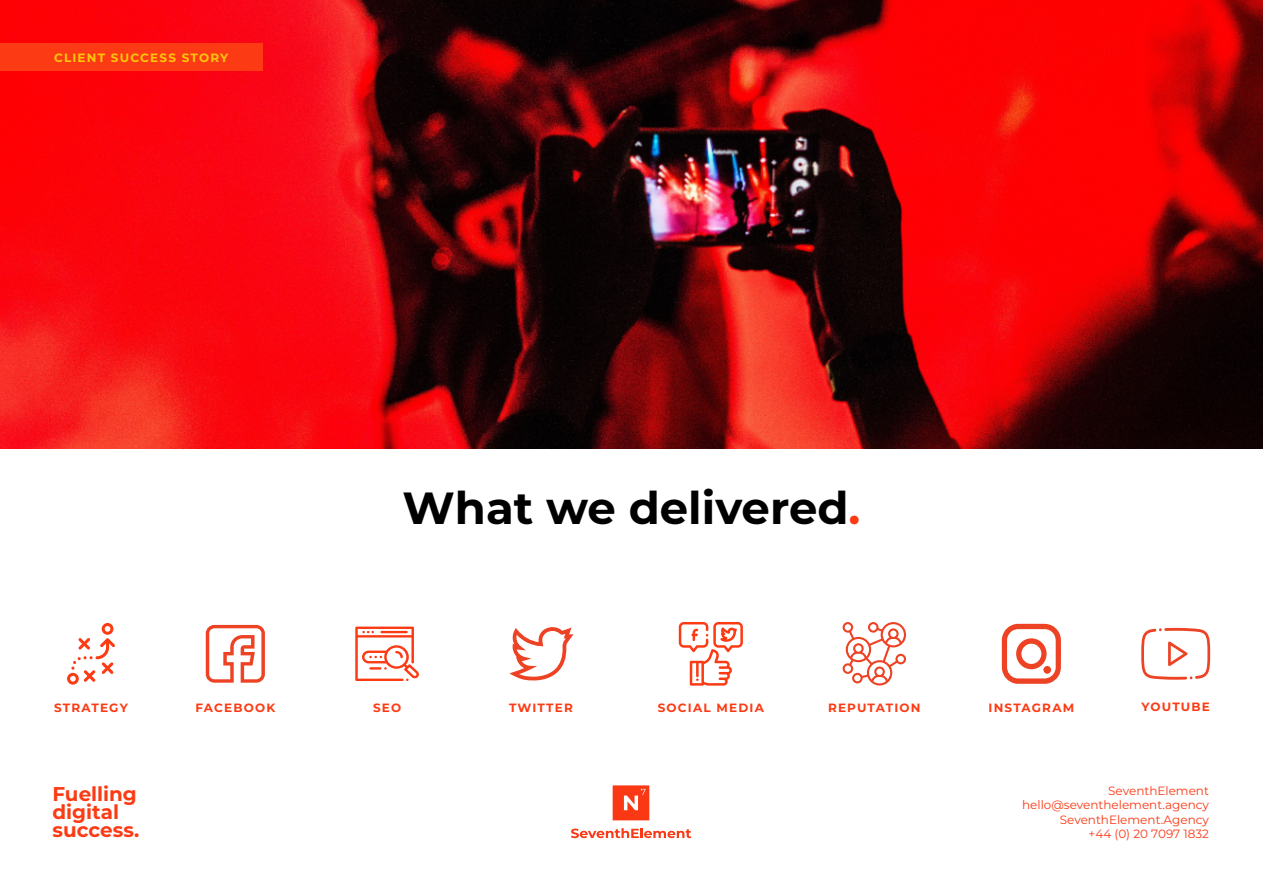
<style>
.page{position:relative;width:1263px;height:893px;background:#fff}
.page>*{position:absolute;margin:0;border:0;box-sizing:border-box;transform-origin:0 0}
.t1{font:700 45px "Montserrat";color:#000}
.t2{font:700 19.95px/18px "Montserrat";color:#fc3b14}
.t3{font:12px/14.4px "Montserrat";color:#fa3814;text-align:right}
.t4{font:700 12px "Montserrat";letter-spacing:.1em;color:#fc3b14}
.t5{font:700 12px "Montserrat";letter-spacing:.1em;color:#ffc70a}
.s1{color:#fc3b14}
</style>
<div class="page">
<svg style="left:613px;top:785px;width:36px;height:35px"></svg>
<svg style="left:571px;top:828px;width:120px;height:10px"></svg>
<img style="left:0;top:0;width:1263px;height:449px">
<div style="left:0;top:44px;width:262px;height:27px;background:#fc3b14"></div>
<svg style="left:67px;top:623px;width:48px;height:62px"></svg>
<svg style="left:355px;top:627px;width:64px;height:54px"></svg>
<svg style="left:842px;top:622px;width:64px;height:63px"></svg>
<svg style="left:679px;top:622px;width:64px;height:64px"></svg>
<svg style="left:206px;top:625px;width:59px;height:58px"></svg>
<svg style="left:1002px;top:624px;width:59px;height:60px"></svg>
<div style="left:1043px;top:666px;width:8px;height:8px;background:#ed4224;border-radius:50%"></div>
<svg style="left:1141px;top:628px;width:69px;height:52px"></svg>
<svg style="left:509px;top:627px;width:64px;height:54px"></svg>
<p class="t5" style="left:54px;top:49px;width:176px">CLIENT SUCCESS STORY</p>
<h1 class="t1" style="left:403px;top:475px;width:459px">What we delivered<span class="s1">.</span></h1>
<p class="t4" style="left:54px;top:699px;width:75px">STRATEGY</p>
<p class="t4" style="left:195px;top:699px;width:81px">FACEBOOK</p>
<p class="t4" style="left:373px;top:699px;width:30px">SEO</p>
<p class="t4" style="left:509px;top:699px;width:65px">TWITTER</p>
<p class="t4" style="left:658px;top:699px;width:108px">SOCIAL MEDIA</p>
<p class="t4" style="left:828px;top:699px;width:94px">REPUTATION</p>
<p class="t4" style="left:988px;top:699px;width:87px">INSTAGRAM</p>
<p class="t4" style="left:1141px;top:698px;width:70px">YOUTUBE</p>
<h2 class="t2" style="left:53px;top:784px;width:88px">Fuelling digital success.</h2>
<p class="t3" style="left:1022px;top:783px;width:188px">SeventhElement hello@seventhelement.agency<br>SeventhElement.Agency<br>+44 (0) 20 7097 1832</p>
</div>
